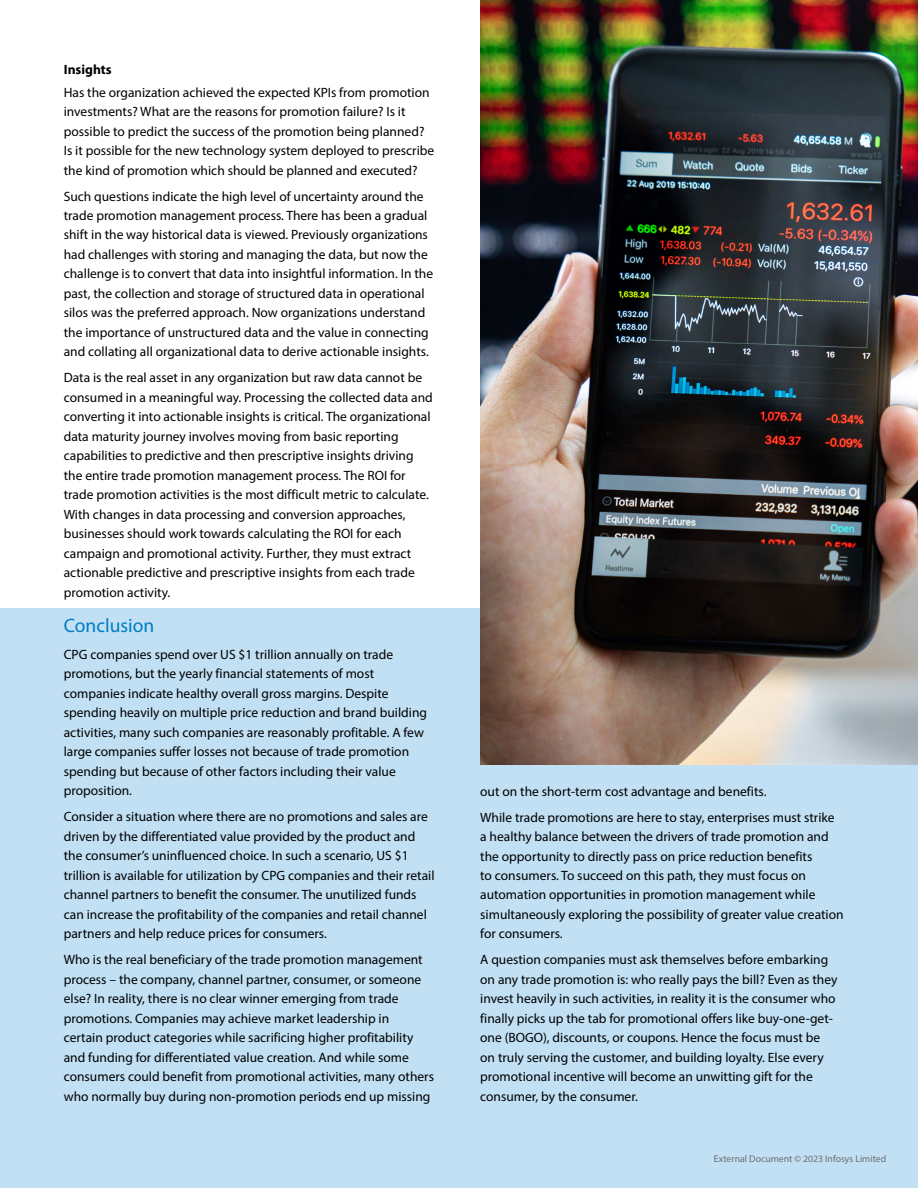
<style>
.page{position:relative;width:918px;height:1188px;background:#fff}
.page>*{position:absolute;margin:0;border:0;box-sizing:border-box;transform-origin:0 0}
.t1{font:19.5px "Myriad Pro";color:#007dc3}
.t2{font:13.5px/19.5px "Myriad Pro";color:#000}
.t3{font:700 13.5px "Myriad Pro";color:#000}
.t4{font:9.75px "Myriad Pro";color:#6d6e71}
</style>
<div class="page">
<div style="left:0;top:608px;width:918px;height:580px;background:#c1e0f4"></div>
<img style="left:480px;top:0;width:438px;height:764px">
<p class="t3" style="left:64px;top:61px;width:49px">Insights</p>
<p class="t2" style="left:64px;top:82px;width:372px">Has the organization achieved the expected KPIs from promotion investments? What are the reasons for promotion failure? Is it possible to predict the success of the promotion being planned?<br>Is it possible for the new technology system deployed to prescribe the kind of promotion which should be planned and executed?</p>
<p class="t2" style="left:64px;top:186px;width:371px">Such questions indicate the high level of uncertainty around the trade promotion management process. There has been a gradual shift in the way historical data is viewed. Previously organizations had challenges with storing and managing the data, but now the challenge is to convert that data into insightful information. In the past, the collection and storage of structured data in operational silos was the preferred approach. Now organizations understand the importance of unstructured data and the value in connecting and collating all organizational data to derive actionable insights.</p>
<p class="t2" style="left:64px;top:368px;width:371px">Data is the real asset in any organization but raw data cannot be consumed in a meaningful way. Processing the collected data and converting it into actionable insights is critical. The organizational data maturity journey involves moving from basic reporting capabilities to predictive and then prescriptive insights driving the entire trade promotion management process. The ROI for trade promotion activities is the most difficult metric to calculate.<br>With changes in data processing and conversion approaches, businesses should work towards calculating the ROI for each campaign and promotional activity. Further, they must extract actionable predictive and prescriptive insights from each trade promotion activity.</p>
<h1 class="t1" style="left:64px;top:613px;width:92px">Conclusion</h1>
<p class="t2" style="left:64px;top:644px;width:365px">CPG companies spend over US $1 trillion annually on trade promotions, but the yearly financial statements of most companies indicate healthy overall gross margins. Despite spending heavily on multiple price reduction and brand building activities, many such companies are reasonably profitable. A few large companies suffer losses not because of trade promotion spending but because of other factors including their value proposition.</p>
<p class="t2" style="left:64px;top:807px;width:372px">Consider a situation where there are no promotions and sales are driven by the differentiated value provided by the product and the consumer’s uninfluenced choice. In such a scenario, US $1 trillion is available for utilization by CPG companies and their retail channel partners to benefit the consumer. The unutilized funds can increase the profitability of the companies and retail channel partners and help reduce prices for consumers.</p>
<p class="t2" style="left:64px;top:950px;width:372px">Who is the real beneficiary of the trade promotion management process – the company, channel partner, consumer, or someone else? In reality, there is no clear winner emerging from trade promotions. Companies may achieve market leadership in<br>certain product categories while sacrificing higher profitability and funding for differentiated value creation. And while some consumers could benefit from promotional activities, many others who normally buy during non-promotion periods end up missing</p>
<p class="t2" style="left:480px;top:778px;width:356px;line-height:26px">out on the short-term cost advantage and benefits.<br>While trade promotions are here to stay, enterprises must strike</p>
<p class="t2" style="left:480px;top:827px;width:365px">a healthy balance between the drivers of trade promotion and the opportunity to directly pass on price reduction benefits<br>to consumers. To succeed on this path, they must focus on automation opportunities in promotion management while simultaneously exploring the possibility of greater value creation for consumers.</p>
<p class="t2" style="left:480px;top:950px;width:359px">A question companies must ask themselves before embarking on any trade promotion is: who really pays the bill? Even as they invest heavily in such activities, in reality it is the consumer who finally picks up the tab for promotional offers like buy-one-get&shy;one (BOGO), discounts, or coupons. Hence the focus must be on truly serving the customer, and building loyalty. Else every promotional incentive will become an unwitting gift for the consumer, by the consumer.</p>
<p class="t4" style="left:714px;top:1152px;width:174px">External Document © 2023 Infosys Limited</p>
</div>
